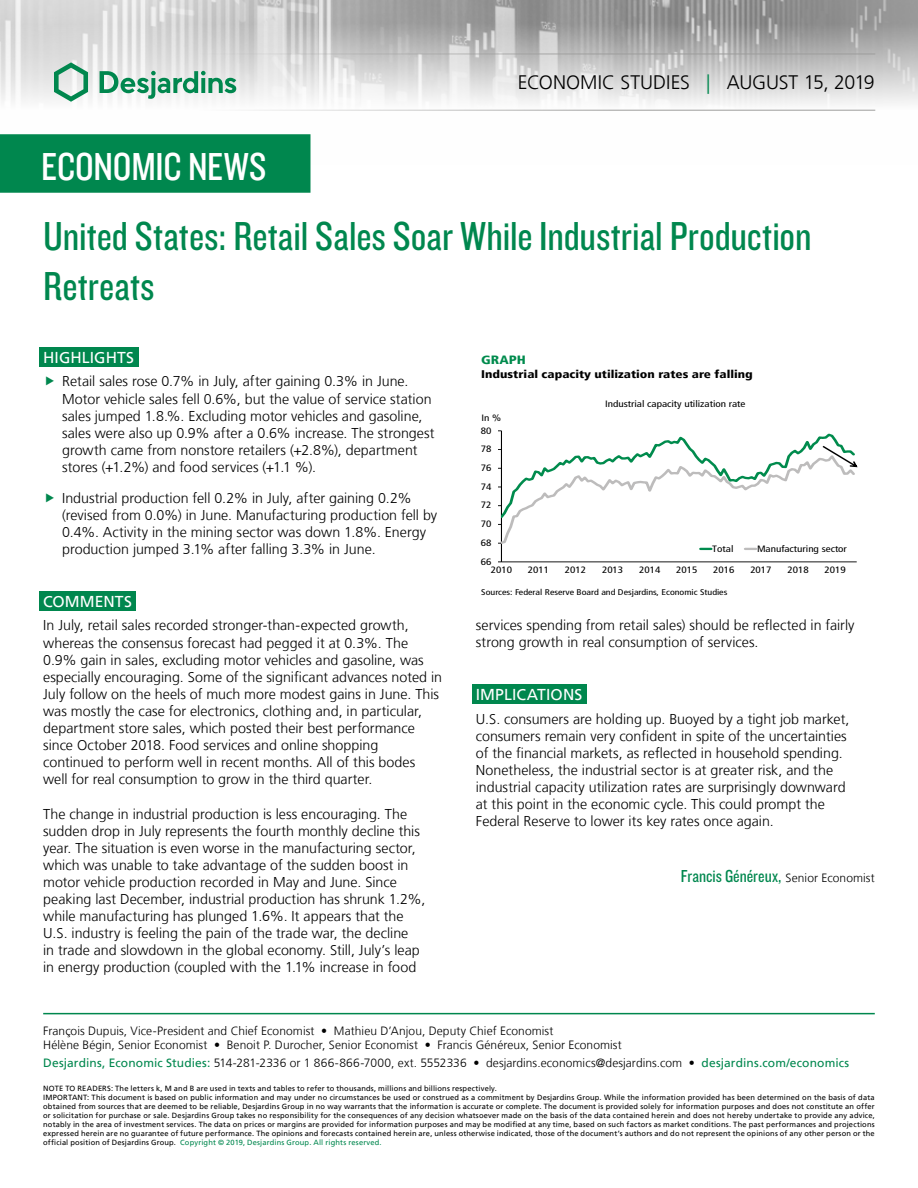
<style>
.page{position:relative;width:918px;height:1188px;background:#fff}
.page>*{position:absolute;margin:0;border:0;box-sizing:border-box;transform-origin:0 0}
.t1{font:42px/50.4px "Knockout 29 Junior Ltweight";color:#00874e}
.t2{font:40.5px "Knockout 29 Junior Ltweight";letter-spacing:-.005em;color:#fff}
.t3{font:300 19.5px "Frutiger LT";letter-spacing:-.005em;color:#000}
.t4{font:18px "Knockout 29 Junior Ltweight";color:#00874e}
.t5{font:15.75px "Frutiger LT";letter-spacing:.005em;color:#fff}
.t6{font:300 14.25px/17.1px "Frutiger LT";color:#000}
.t7{font:300 12px/14.4px "Frutiger LT";letter-spacing:.005em;color:#000}
.t8{font:900 condensed 12px "Frutiger LT";color:#008b4d;scale:1.2 1}
.t9{font:900 condensed 11.1px "Frutiger LT";color:#000;scale:1.2 1}
.t10{font:condensed 9.3px "Frutiger LT";color:#000;scale:1.2 1}
.t11{font:condensed 9.15px "Frutiger LT";color:#000;scale:1.2 1}
.t12{font:condensed 8.25px "Frutiger LT";color:#000;scale:1.2 1}
.t13{font:7.5px/9px "Frutiger LT";letter-spacing:.02em;color:#000}
.s1{color:#00874e}
.s2{font-family:"Frutiger LT";font-weight:300;font-size:12px;color:#000}
.s3{font-weight:400;color:#00874e}
</style>
<div class="page">
<img style="left:0;top:0;width:918px;height:164px">
<hr style="left:43px;top:54px;width:832px;height:1px;background:#9d9d9c">
<hr style="left:43px;top:110px;width:832px;height:1px;background:#9d9d9c">
<svg style="left:54px;top:62px;width:34px;height:40px"></svg>
<svg style="left:100px;top:71px;width:136px;height:28px"></svg>
<div style="left:0;top:135px;width:310px;height:57px;background:#00874e"></div>
<div style="left:0;top:134px;width:310px;height:59px;border:2px solid #00874e"></div>
<hr style="left:43px;top:1013px;width:832px;height:1px;background:#00874e">
<div style="left:39px;top:347px;width:99px;height:20px;background:#00874e"></div>
<div style="left:39px;top:591px;width:97px;height:20px;background:#00874e"></div>
<div style="left:472px;top:684px;width:114px;height:20px;background:#00874e"></div>
<hr style="left:501px;top:431px;width:1px;height:131px;background:#000">
<hr style="left:501px;top:562px;width:356px;height:1px;background:#000">
<svg style="left:498px;top:431px;width:360px;height:119px"></svg>
<h2 class="t2" style="left:41px;top:140px;width:227px">ECONOMIC NEWS</h2>
<h3 class="t3" style="left:518px;top:72px;width:359px">ECONOMIC STUDIES <span class="s1">|</span> AUGUST 15, 2019</h3>
<h1 class="t1" style="left:43px;top:209px;width:770px">United States: Retail Sales Soar While Industrial Production<br>Retreats</h1>
<p class="t5" style="left:43px;top:348px;width:92px">HIGHLIGHTS</p>
<p class="t6" style="left:62px;top:373px;width:374px">Retail sales rose 0.7% in July, after gaining 0.3% in June.<br>Motor vehicle sales fell 0.6%, but the value of service station sales jumped 1.8.%. Excluding motor vehicles and gasoline, sales were also up 0.9% after a 0.6% increase. The strongest growth came from nonstore retailers (+2.8%), department stores (+1.2%) and food services (+1.1 %).</p>
<p class="t6" style="left:62px;top:489px;width:377px">Industrial production fell 0.2% in July, after gaining 0.2% (revised from 0.0%) in June. Manufacturing production fell by 0.4%. Activity in the mining sector was down 1.8%. Energy production jumped 3.1% after falling 3.3% in June.</p>
<p class="t5" style="left:43px;top:592px;width:90px">COMMENTS</p>
<p class="t6" style="left:43px;top:617px;width:400px">In July, retail sales recorded stronger-than-expected growth, whereas the consensus forecast had pegged it at 0.3%. The 0.9% gain in sales, excluding motor vehicles and gasoline, was especially encouraging. Some of the significant advances noted in July follow on the heels of much more modest gains in June. This was mostly the case for electronics, clothing and, in particular, department store sales, which posted their best performance since October 2018. Food services and online shopping continued to perform well in recent months. All of this bodes well for real consumption to grow in the third quarter.</p>
<p class="t6" style="left:43px;top:805px;width:384px">The change in industrial production is less encouraging. The sudden drop in July represents the fourth monthly decline this year. The situation is even worse in the manufacturing sector, which was unable to take advantage of the sudden boost in motor vehicle production recorded in May and June. Since peaking last December, industrial production has shrunk 1.2%, while manufacturing has plunged 1.6%. It appears that the U.S. industry is feeling the pain of the trade war, the decline<br>in trade and slowdown in the global economy. Still, July’s leap in energy production (coupled with the 1.1% increase in food</p>
<p class="t8" style="left:481px;top:353px;width:39px">GRAPH</p>
<p class="t9" style="left:481px;top:367px;width:228px">Industrial capacity utilization rates are falling</p>
<p class="t11" style="left:481px;top:413px;width:18px">In %</p>
<p class="t10" style="left:481px;top:425px;width:10px">80</p>
<p class="t11" style="left:481px;top:444px;width:10px">78</p>
<p class="t11" style="left:481px;top:463px;width:10px">76</p>
<p class="t11" style="left:481px;top:481px;width:10px">74</p>
<p class="t11" style="left:481px;top:500px;width:10px">72</p>
<p class="t11" style="left:481px;top:519px;width:10px">70</p>
<p class="t11" style="left:481px;top:537px;width:10px">68</p>
<p class="t10" style="left:481px;top:556px;width:10px">66</p>
<p class="t11" style="left:605px;top:399px;width:118px">Industrial capacity utilization rate</p>
<p class="t11" style="left:712px;top:543px;width:19px">Total</p>
<p class="t11" style="left:757px;top:543px;width:76px">Manufacturing sector</p>
<p class="t11" style="left:491px;top:565px;width:19px">2010</p>
<p class="t11" style="left:528px;top:565px;width:19px">2011</p>
<p class="t11" style="left:565px;top:565px;width:19px">2012</p>
<p class="t11" style="left:602px;top:565px;width:19px">2013</p>
<p class="t11" style="left:639px;top:565px;width:19px">2014</p>
<p class="t11" style="left:676px;top:565px;width:19px">2015</p>
<p class="t11" style="left:713px;top:565px;width:19px">2016</p>
<p class="t11" style="left:750px;top:565px;width:19px">2017</p>
<p class="t11" style="left:787px;top:565px;width:19px">2018</p>
<p class="t11" style="left:824px;top:565px;width:19px">2019</p>
<p class="t12" style="left:481px;top:587px;width:207px">Sources: Federal Reserve Board and Desjardins, Economic Studies</p>
<p class="t6" style="left:476px;top:617px;width:380px">services spending from retail sales) should be reflected in fairly strong growth in real consumption of services.</p>
<p class="t5" style="left:476px;top:685px;width:108px">IMPLICATIONS</p>
<p class="t6" style="left:476px;top:711px;width:375px">U.S. consumers are holding up. Buoyed by a tight job market, consumers remain very confident in spite of the uncertainties of the financial markets, as reflected in household spending.<br>Nonetheless, the industrial sector is at greater risk, and the industrial capacity utilization rates are surprisingly downward at this point in the economic cycle. This could prompt the Federal Reserve to lower its key rates once again.</p>
<p class="t4" style="left:681px;top:865px;width:195px">Francis Généreux, <span class="s2">Senior Economist</span></p>
<p class="t7" style="left:43px;top:1023px;width:580px">François Dupuis, Vice-President and Chief Economist • Mathieu D’Anjou, Deputy Chief Economist<br>Hélène Bégin, Senior Economist • Benoit P. Durocher, Senior Economist • Francis Généreux, Senior Economist</p>
<p class="t7" style="left:43px;top:1056px;width:808px"><span class="s3">Desjardins, Economic Studies:</span> 514‑281‑2336 or 1 866‑866‑7000, ext. 5552336 • desjardins.economics@desjardins.com • <span class="s3">desjardins.com/economics</span></p>
<p class="t13" style="left:43px;top:1084px;width:833px">NOTE TO READERS: The letters k, M and B are used in texts and tables to refer to thousands, millions and billions respectively.<br>IMPORTANT: This document is based on public information and may under no circumstances be used or construed as a commitment by Desjardins Group. While the information provided has been determined on the basis of data obtained from sources that are deemed to be reliable, Desjardins Group in no way warrants that the information is accurate or complete. The document is provided solely for information purposes and does not constitute an offer or solicitation for purchase or sale. Desjardins Group takes no responsibility for the consequences of any decision whatsoever made on the basis of the data contained herein and does not hereby undertake to provide any advice, notably in the area of investment services. The data on prices or margins are provided for information purposes and may be modified at any time, based on such factors as market conditions. The past performances and projections expressed herein are no guarantee of future performance. The opinions and forecasts contained herein are, unless otherwise indicated, those of the document’s authors and do not represent the opinions of any other person or the official position of Desjardins Group. <span class="s1">Copyright © 2019, Desjardins Group. All rights reserved.</span></p>
</div>
